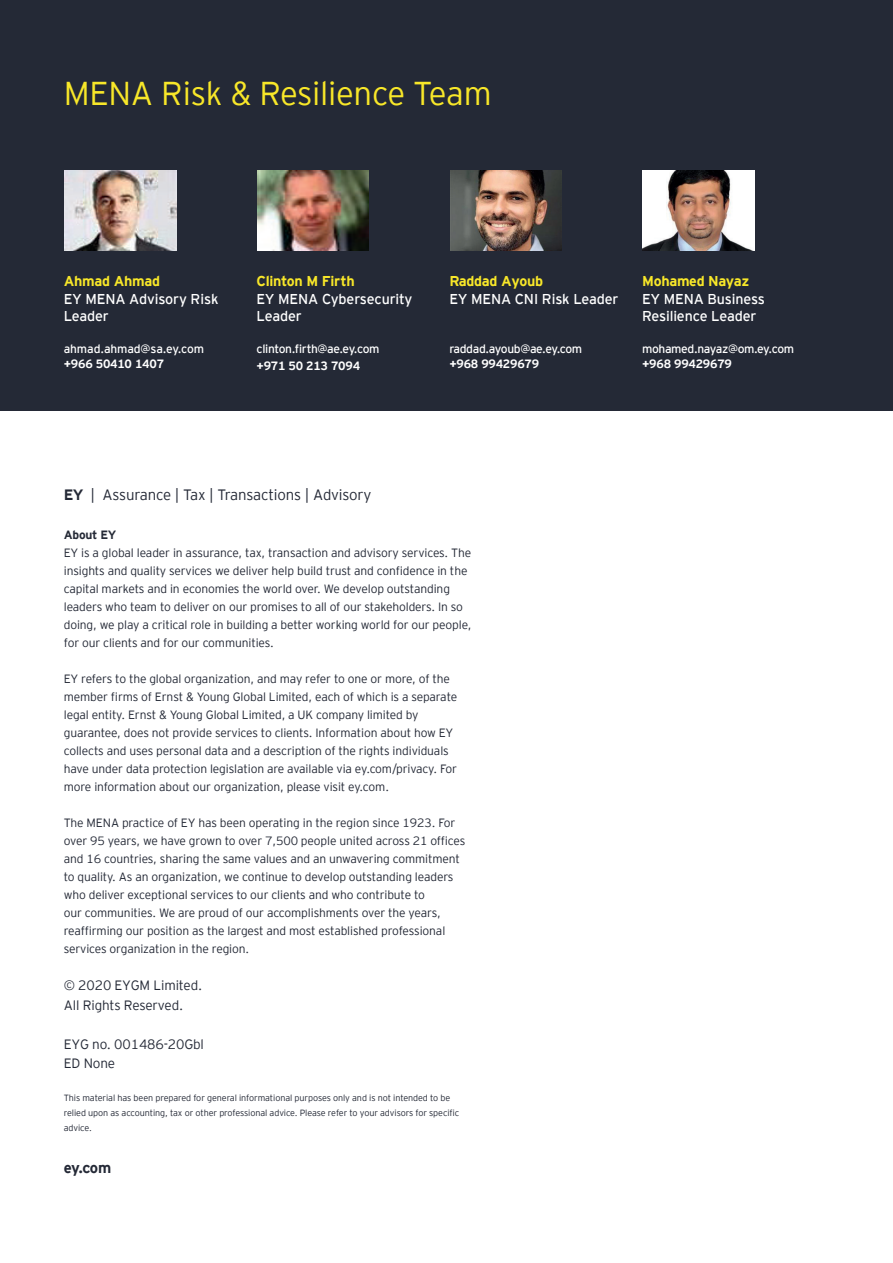
<style>
.page{position:relative;width:893px;height:1263px;background:#fff}
.page>*{position:absolute;margin:0;border:0;box-sizing:border-box;transform-origin:0 0}
.t1{font:300 33px "EY Interstate";letter-spacing:-.01em;color:#f8e729}
.t2{font:300 15px "EY Interstate";letter-spacing:-.01em;color:#242936}
.t3{font:700 15px "EY Interstate";color:#242936}
.t4{font:14.25px/17.2px "EY Interstate";letter-spacing:-.01em;color:#fff}
.t5{font:700 14.25px "EY Interstate";letter-spacing:-.02em;color:#f8e729}
.t6{font:300 13.5px/19.5px "EY Interstate";letter-spacing:-.01em;color:#242936}
.t7{font:300 12px/18px "EY Interstate";letter-spacing:-.01em;color:#242936}
.t8{font:12px "EY Interstate";letter-spacing:-.03em;color:#fff}
.t9{font:700 12px "EY Interstate";letter-spacing:-.02em;color:#fff}
.t10{font:12px "EY Interstate";letter-spacing:-.01em;color:#fff}
.t11{font:700 12px "EY Interstate";letter-spacing:-.02em;color:#242936}
.t12{font:300 9px/15px "EY Interstate";letter-spacing:-.01em;color:#242936}
.s1{font-weight:700}
</style>
<div class="page">
<div style="left:0;top:0;width:893px;height:410px;background:#242936"></div>
<img style="left:65px;top:171px;width:111px;height:79px">
<img style="left:257px;top:171px;width:112px;height:79px">
<img style="left:450px;top:171px;width:112px;height:79px">
<img style="left:643px;top:171px;width:111px;height:79px">
<h1 class="t1" style="left:64px;top:70px;width:429px">MENA Risk &amp; Resilience Team</h1>
<p class="t5" style="left:64px;top:271px;width:98px">Ahmad Ahmad</p>
<p class="t4" style="left:64px;top:289px;width:156px">EY MENA Advisory Risk<br>Leader</p>
<p class="t10" style="left:64px;top:340px;width:142px">ahmad.ahmad@sa.ey.com</p>
<p class="t9" style="left:64px;top:355px;width:102px">+966 50410 1407</p>
<p class="t5" style="left:257px;top:271px;width:100px">Clinton M Firth</p>
<p class="t4" style="left:257px;top:289px;width:157px">EY MENA Cybersecurity<br>Leader</p>
<p class="t8" style="left:257px;top:340px;width:125px">clinton.firth@ae.ey.com</p>
<p class="t9" style="left:257px;top:357px;width:105px">+971 50 213 7094</p>
<p class="t5" style="left:449px;top:271px;width:95px">Raddad Ayoub</p>
<p class="t4" style="left:449px;top:289px;width:171px">EY MENA CNI Risk Leader</p>
<p class="t8" style="left:449px;top:340px;width:134px">raddad.ayoub@ae.ey.com</p>
<p class="t9" style="left:449px;top:355px;width:91px">+968 99429679</p>
<p class="t5" style="left:642px;top:271px;width:109px">Mohamed Nayaz</p>
<p class="t4" style="left:642px;top:289px;width:124px">EY MENA Business<br>Resilience Leader</p>
<p class="t8" style="left:642px;top:340px;width:154px">mohamed.nayaz@om.ey.com</p>
<p class="t9" style="left:642px;top:355px;width:91px">+968 99429679</p>
<p class="t2" style="left:64px;top:484px;width:309px"><span class="s1">EY</span> | Assurance | Tax | Transactions | Advisory</p>
<p class="t11" style="left:64px;top:526px;width:54px">About EY</p>
<p class="t7" style="left:64px;top:543px;width:409px">EY is a global leader in assurance, tax, transaction and advisory services. The insights and quality services we deliver help build trust and confidence in the capital markets and in economies the world over. We develop outstanding leaders who team to deliver on our promises to all of our stakeholders. In so doing, we play a critical role in building a better working world for our people, for our clients and for our communities.</p>
<p class="t7" style="left:64px;top:669px;width:395px">EY refers to the global organization, and may refer to one or more, of the member firms of Ernst &amp; Young Global Limited, each of which is a separate legal entity. Ernst &amp; Young Global Limited, a UK company limited by guarantee, does not provide services to clients. Information about how EY collects and uses personal data and a description of the rights individuals have under data protection legislation are available via ey.com/privacy. For more information about our organization, please visit ey.com.</p>
<p class="t7" style="left:64px;top:813px;width:403px">The MENA practice of EY has been operating in the region since 1923. For over 95 years, we have grown to over 7,500 people united across 21 offices and 16 countries, sharing the same values and an unwavering commitment to quality. As an organization, we continue to develop outstanding leaders who deliver exceptional services to our clients and who contribute to<br>our communities. We are proud of our accomplishments over the years, reaffirming our position as the largest and most established professional services organization in the region.</p>
<p class="t6" style="left:64px;top:975px;width:140px">© 2020 EYGM Limited.<br>All Rights Reserved.</p>
<p class="t6" style="left:64px;top:1033px;width:142px">EYG no. 001486-20Gbl<br>ED None</p>
<p class="t12" style="left:64px;top:1090px;width:397px">This material has been prepared for general informational purposes only and is not intended to be relied upon as accounting, tax or other professional advice. Please refer to your advisors for specific advice.</p>
<p class="t3" style="left:64px;top:1157px;width:49px">ey.com</p>
</div>
